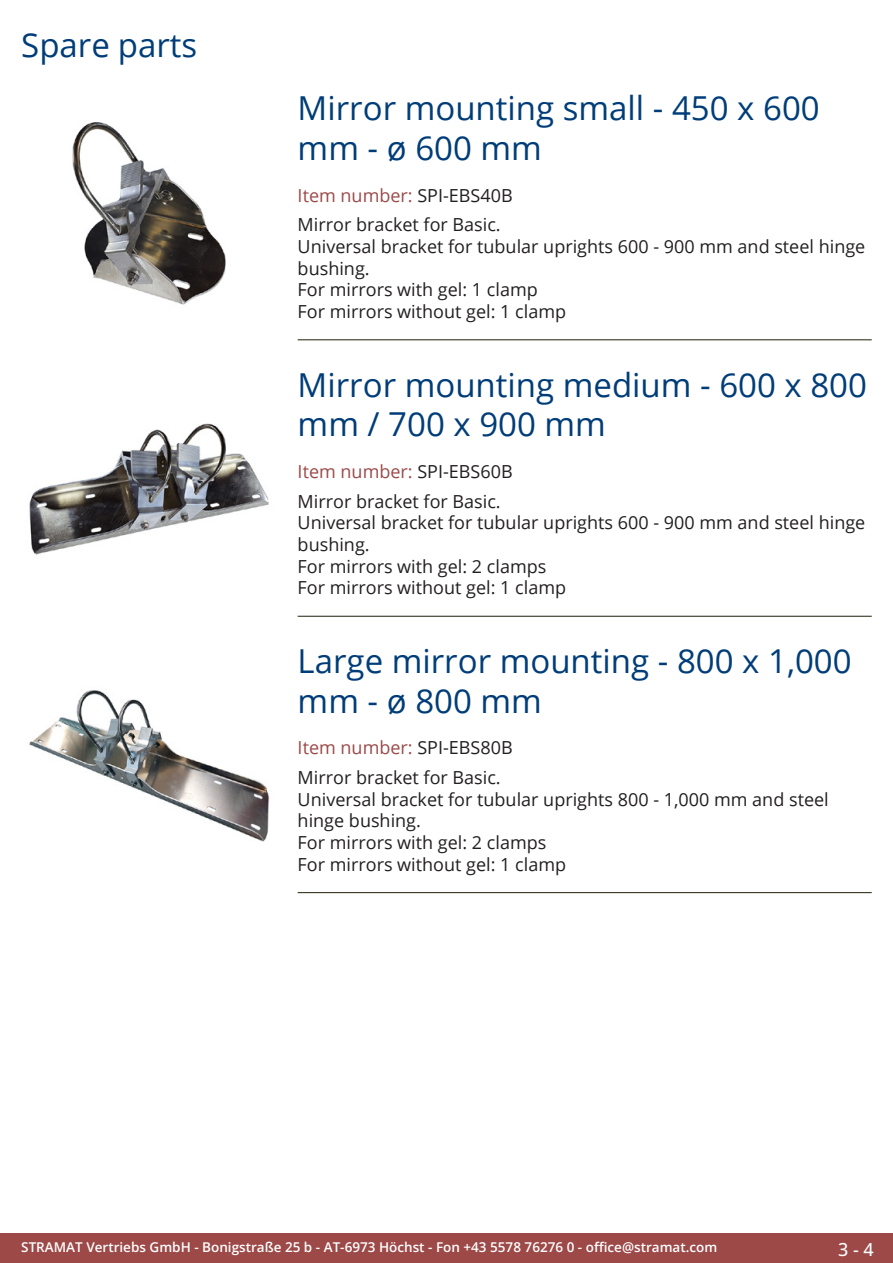
<style>
.page{position:relative;width:893px;height:1263px;background:#fff}
.page>*{position:absolute;margin:0;border:0;box-sizing:border-box;transform-origin:0 0}
.Produkttitel{font:33px/39.6px "Open Sans";color:#003d78}
.RastTitel{font:33px "Open Sans";color:#003d78}
.Beschreibung_Text{font:18px/21.6px "Open Sans";color:#231f20}
.TechDaten_Überschrif{font:18px "Open Sans";color:#9c4948}
.t1{font:500 18px "Open Sans";color:#fff}
.t2{font:600 13.5px "Open Sans";color:#fff}
.s1{color:#231f20}
</style>
<div class="page">
<div style="left:0;top:1233px;width:893px;height:30px;background:#9c4948"></div>
<hr style="left:298px;top:340px;width:574px;height:1px;background:#201d08">
<hr style="left:298px;top:616px;width:574px;height:1px;background:#201d08">
<hr style="left:298px;top:892px;width:574px;height:1px;background:#201d08">
<img style="left:72px;top:122px;width:154px;height:183px">
<img style="left:29px;top:423px;width:240px;height:132px">
<img style="left:29px;top:690px;width:241px;height:152px">
<p class="RastTitel" style="left:21px;top:22px;width:178px">Spare parts</p>
<p class="Produkttitel" style="left:298px;top:88px;width:524px">Mirror mounting small - 450 x 600 mm - ø 600 mm</p>
<p class="TechDaten_Überschrif" style="left:298px;top:183px;width:217px">Item number: <span class="s1">SPI-EBS40B</span></p>
<p class="Beschreibung_Text" style="left:298px;top:214px;width:569px">Mirror bracket for Basic.<br>Universal bracket for tubular uprights 600 - 900 mm and steel hinge bushing.<br>For mirrors with gel: 1 clamp<br>For mirrors without gel: 1 clamp</p>
<p class="Produkttitel" style="left:298px;top:364px;width:571px">Mirror mounting medium - 600 x 800 mm / 700 x 900 mm</p>
<p class="TechDaten_Überschrif" style="left:298px;top:459px;width:217px">Item number: <span class="s1">SPI-EBS60B</span></p>
<p class="Beschreibung_Text" style="left:298px;top:490px;width:569px">Mirror bracket for Basic.<br>Universal bracket for tubular uprights 600 - 900 mm and steel hinge bushing.<br>For mirrors with gel: 2 clamps<br>For mirrors without gel: 1 clamp</p>
<p class="Produkttitel" style="left:298px;top:640px;width:556px">Large mirror mounting - 800 x 1,000 mm - ø 800 mm</p>
<p class="TechDaten_Überschrif" style="left:298px;top:735px;width:217px">Item number: <span class="s1">SPI-EBS80B</span></p>
<p class="Beschreibung_Text" style="left:298px;top:766px;width:533px">Mirror bracket for Basic.<br>Universal bracket for tubular uprights 800 - 1,000 mm and steel hinge bushing.<br>For mirrors with gel: 2 clamps<br>For mirrors without gel: 1 clamp</p>
<p class="t2" style="left:21px;top:1238px;width:698px">STRAMAT Vertriebs GmbH - Bonigstraße 25 b - AT-6973 Höchst - Fon +43 5578 76276 0 - office@stramat.com</p>
<p class="t1" style="left:838px;top:1237px;width:37px">3 - 4</p>
</div>
